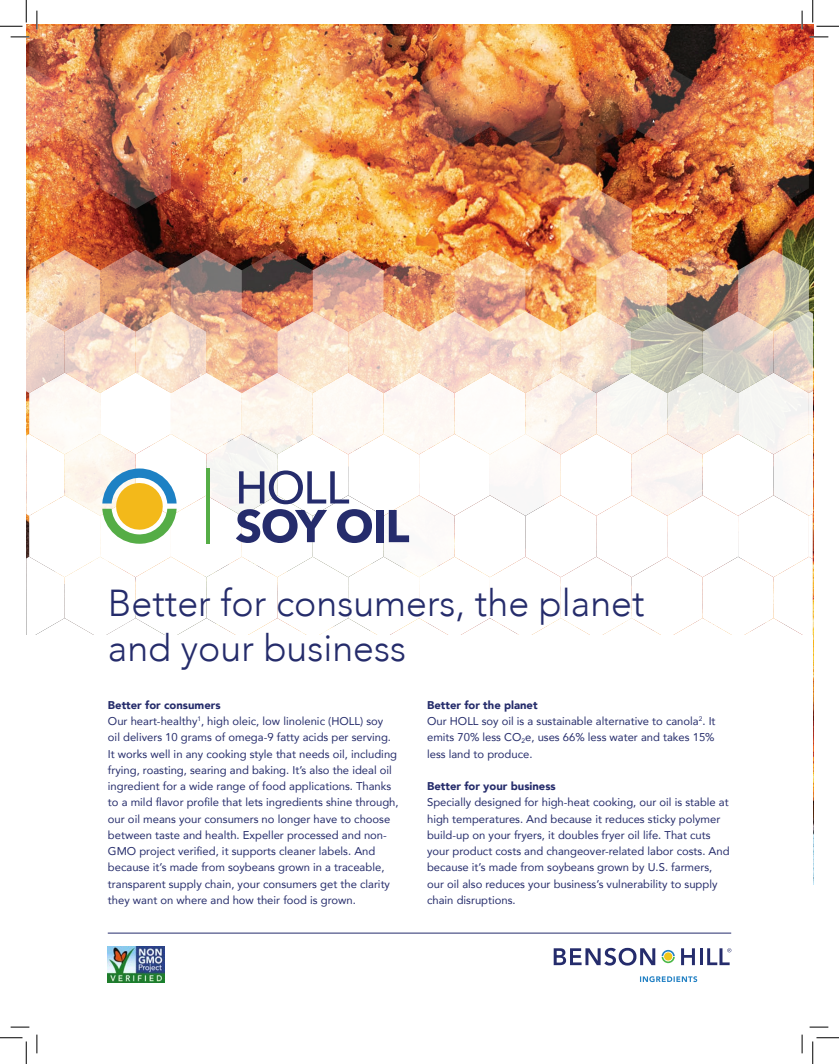
<style>
.page{position:relative;width:839px;height:1064px;background:#fff}
.page>*{position:absolute;margin:0;border:0;box-sizing:border-box;transform-origin:0 0}
.t1{font:300 37.5px/45px "Avenir";color:#252c6b}
.t2{font:11.25px/16.2px "Avenir";color:#252c6b}
.t3{font:900 11.25px "Avenir";color:#252c6b}
</style>
<div class="page">
<hr style="left:108px;top:933px;width:623px;height:1px;background:#252c6c">
<img style="left:108px;top:947px;width:56px;height:35px">
<hr style="left:699px;top:948px;width:3px;height:17px;background:#252c6c">
<svg style="left:707px;top:948px;width:24px;height:17px"></svg>
<svg style="left:554px;top:948px;width:143px;height:34px"></svg>
<svg style="left:11px;top:1026px;width:18px;height:2px"></svg>
<svg style="left:809px;top:1026px;width:19px;height:2px"></svg>
<svg style="left:36px;top:1034px;width:2px;height:19px"></svg>
<svg style="left:801px;top:1034px;width:2px;height:19px"></svg>
<svg style="left:0;top:1037px;width:27px;height:27px"></svg>
<img style="left:0;top:0;width:839px;height:885px">
<svg style="left:812px;top:1037px;width:27px;height:27px"></svg>
<p class="t1" style="left:108px;top:580px;width:538px">Better for consumers, the planet and your business</p>
<p class="t3" style="left:108px;top:695px;width:114px">Better for consumers</p>
<p class="t2" style="left:108px;top:713px;width:292px">Our heart-healthy<sup>1</sup>, high oleic, low linolenic (HOLL) soy<br>oil delivers 10 grams of omega-9 fatty acids per serving.<br>It works well in any cooking style that needs oil, including frying, roasting, searing and baking. It’s also the ideal oil ingredient for a wide range of food applications. Thanks to a mild flavor profile that lets ingredients shine through, our oil means your consumers no longer have to choose between taste and health. Expeller processed and non-GMO project verified, it supports cleaner labels. And because it’s made from soybeans grown in a traceable, transparent supply chain, your consumers get the clarity they want on where and how their food is grown.</p>
<p class="t3" style="left:427px;top:695px;width:112px">Better for the planet</p>
<p class="t2" style="left:427px;top:713px;width:290px;text-align:justify">Our HOLL soy oil is a sustainable alternative to canola<sup>2</sup>. It emits 70% less CO<sub>2</sub>e, uses 66% less water and takes 15% less land to produce.</p>
<p class="t3" style="left:427px;top:776px;width:130px">Better for your business</p>
<p class="t2" style="left:427px;top:794px;width:304px">Specially designed for high-heat cooking, our oil is stable at high temperatures. And because it reduces sticky polymer build-up on your fryers, it doubles fryer oil life. That cuts your product costs and changeover-related labor costs. And because it’s made from soybeans grown by U.S. farmers, our oil also reduces your business’s vulnerability to supply chain disruptions.</p>
</div>
